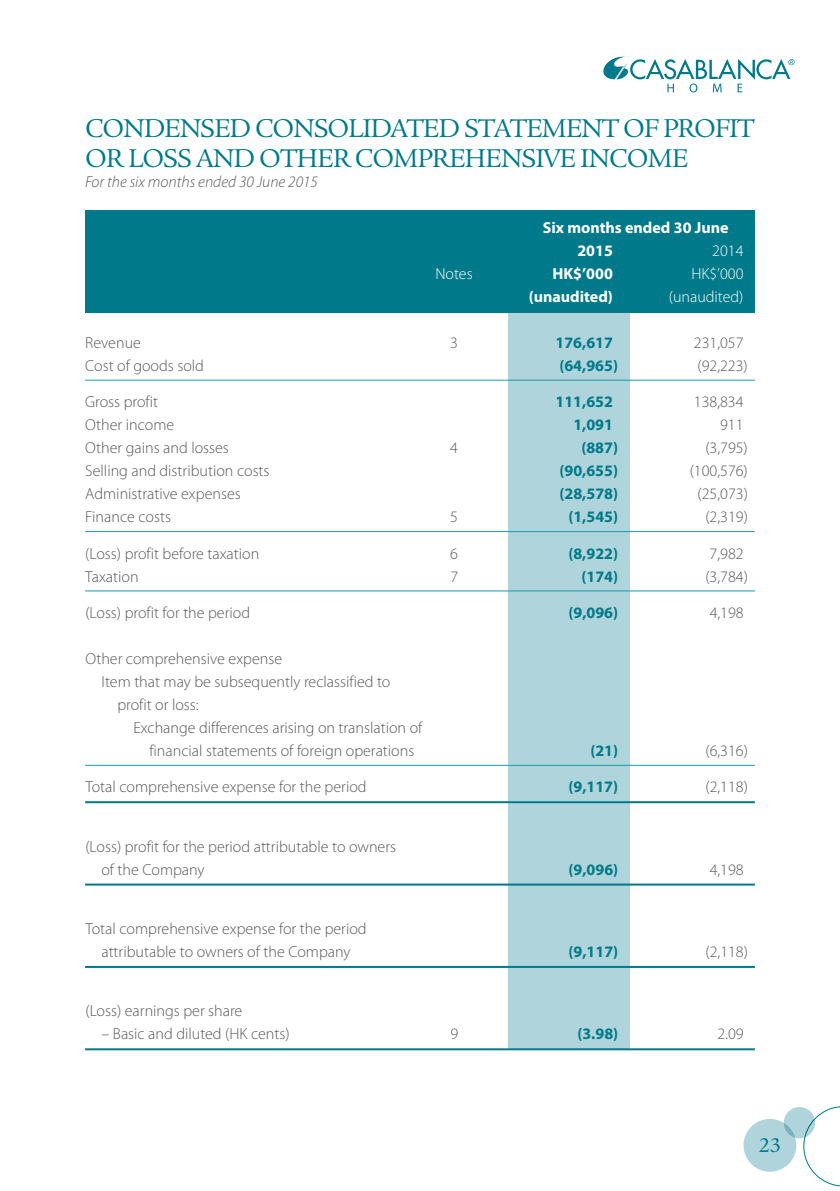
<style>
.page{position:relative;width:840px;height:1191px;background:#fff}
.page>*{position:absolute;margin:0;border:0;box-sizing:border-box;transform-origin:0 0}
.t1{font:28px "Legacy Serif Std";letter-spacing:-.04em;color:#007a8a}
.t2{font:21.6px "Legacy Serif Std";color:#007a8a}
.t3{font:300 16px/23px "Myriad Pro";color:#595857}
.t4{font:700 16px "Myriad Pro";color:#007a8a}
.t5{font:700 16px/23px "Myriad Pro";color:#fff}
.t6{font:italic 300 16px "Myriad Pro";color:#595857}
.t7{font:300 16px "Myriad Pro";color:#fff}
</style>
<div class="page">
<svg style="left:603px;top:56px;width:191px;height:36px"></svg>
<div style="left:743px;top:1119px;width:53px;height:52px;background:#b0d4db;border-radius:50%"></div>
<svg style="left:783px;top:1107px;width:31px;height:31px"></svg>
<svg style="left:803px;top:1106px;width:36px;height:80px"></svg>
<div style="left:507px;top:259px;width:121px;height:790px;background:#b0d4db"></div>
<div style="left:85px;top:210px;width:669px;height:103px;background:#007a8a"></div>
<hr style="left:85px;top:380px;width:669px;height:1px;background:#179baa">
<hr style="left:85px;top:531px;width:669px;height:1px;background:#179baa">
<hr style="left:85px;top:590px;width:669px;height:1px;background:#179baa">
<hr style="left:85px;top:765px;width:669px;height:1px;background:#179baa">
<hr style="left:85px;top:801px;width:669px;height:2px;background:#007a8a">
<hr style="left:85px;top:883px;width:669px;height:2px;background:#007a8a">
<hr style="left:85px;top:966px;width:669px;height:2px;background:#007a8a">
<hr style="left:85px;top:1048px;width:669px;height:2px;background:#007a8a">
<h1 class="t1" style="left:85px;top:112px;width:37px">CONDENSED</h1>
<h1 class="t1" style="left:255px;top:112px;width:36px">CONSOLIDA</h1>
<h1 class="t1" style="left:406px;top:112px;width:140px">TED STATEMEN</h1>
<h1 class="t1" style="left:601px;top:112px;width:92px">T OF PROFI</h1>
<h1 class="t1" style="left:736px;top:112px;width:19px">T</h1>
<h1 class="t1" style="left:85px;top:142px;width:74px">OR LOSS</h1>
<h1 class="t1" style="left:196px;top:142px;width:21px">AND</h1>
<h1 class="t1" style="left:259px;top:142px;width:133px">OTHER COMPRE</h1>
<h1 class="t1" style="left:464px;top:142px;width:37px">HENSI</h1>
<h1 class="t1" style="left:543px;top:142px;width:66px">VE INCOME</h1>
<p class="t6" style="left:85px;top:172px;width:234px">For the six months ended 30 June 2015</p>
<p class="t5" style="left:577px;top:215px;width:152px;text-indent:-35px">Six months ended 30 June<br>2015</p>
<p class="t7" style="left:711px;top:241px;width:33px">2014</p>
<p class="t7" style="left:435px;top:264px;width:39px">Notes</p>
<p class="t5" style="left:552px;top:261px;width:62px">HK$’000</p>
<p class="t7" style="left:691px;top:264px;width:54px">HK$’000</p>
<p class="t5" style="left:528px;top:284px;width:86px">(unaudited)</p>
<p class="t7" style="left:668px;top:287px;width:76px">(unaudited)</p>
<p class="t3" style="left:85px;top:331px;width:57px">Revenue</p>
<p class="t3" style="left:450px;top:331px;width:9px">3</p>
<p class="t4" style="left:555px;top:332px;width:59px">176,617</p>
<p class="t3" style="left:693px;top:331px;width:51px">231,057</p>
<p class="t3" style="left:85px;top:354px;width:120px">Cost of goods sold</p>
<p class="t4" style="left:559px;top:355px;width:60px">(64,965)</p>
<p class="t3" style="left:697px;top:354px;width:52px">(92,223)</p>
<p class="t3" style="left:85px;top:390px;width:74px">Gross profit</p>
<p class="t4" style="left:555px;top:391px;width:59px">111,652</p>
<p class="t3" style="left:693px;top:390px;width:51px">138,834</p>
<p class="t3" style="left:85px;top:413px;width:90px">Other income</p>
<p class="t4" style="left:573px;top:414px;width:41px">1,091</p>
<p class="t3" style="left:719px;top:413px;width:25px">911</p>
<p class="t3" style="left:85px;top:436px;width:145px">Other gains and losses</p>
<p class="t3" style="left:450px;top:436px;width:9px">4</p>
<p class="t4" style="left:581px;top:437px;width:38px">(887)</p>
<p class="t3" style="left:705px;top:436px;width:44px">(3,795)</p>
<p class="t3" style="left:85px;top:459px;width:186px">Selling and distribution costs</p>
<p class="t4" style="left:559px;top:460px;width:60px">(90,655)</p>
<p class="t3" style="left:689px;top:459px;width:60px">(100,576)</p>
<p class="t3" style="left:85px;top:482px;width:157px">Administrative expenses</p>
<p class="t4" style="left:559px;top:483px;width:60px">(28,578)</p>
<p class="t3" style="left:697px;top:482px;width:52px">(25,073)</p>
<p class="t3" style="left:85px;top:505px;width:87px">Finance costs</p>
<p class="t3" style="left:450px;top:505px;width:9px">5</p>
<p class="t4" style="left:568px;top:506px;width:51px">(1,545)</p>
<p class="t3" style="left:705px;top:505px;width:44px">(2,319)</p>
<p class="t3" style="left:85px;top:541px;width:175px">(Loss) profit before taxation</p>
<p class="t3" style="left:450px;top:541px;width:9px">6</p>
<p class="t4" style="left:568px;top:543px;width:51px">(8,922)</p>
<p class="t3" style="left:709px;top:541px;width:36px">7,982</p>
<p class="t3" style="left:85px;top:564px;width:55px">Taxation</p>
<p class="t3" style="left:450px;top:564px;width:9px">7</p>
<p class="t4" style="left:581px;top:566px;width:38px">(174)</p>
<p class="t3" style="left:705px;top:564px;width:44px">(3,784)</p>
<p class="t3" style="left:85px;top:601px;width:166px">(Loss) profit for the period</p>
<p class="t4" style="left:568px;top:602px;width:51px">(9,096)</p>
<p class="t3" style="left:709px;top:601px;width:36px">4,198</p>
<p class="t3" style="left:85px;top:647px;width:198px">Other comprehensive expense</p>
<p class="t3" style="left:101px;top:670px;width:290px">Item that may be subsequently reclassified to</p>
<p class="t3" style="left:117px;top:693px;width:83px">profit or loss:</p>
<p class="t3" style="left:133px;top:716px;width:290px">Exchange differences arising on translation of</p>
<p class="t3" style="left:149px;top:739px;width:266px">financial statements of foreign operations</p>
<p class="t4" style="left:590px;top:740px;width:29px">(21)</p>
<p class="t3" style="left:705px;top:739px;width:44px">(6,316)</p>
<p class="t3" style="left:85px;top:775px;width:282px">Total comprehensive expense for the period</p>
<p class="t4" style="left:568px;top:776px;width:51px">(9,117)</p>
<p class="t3" style="left:705px;top:775px;width:44px">(2,118)</p>
<p class="t3" style="left:101px;top:834px;width:296px;text-indent:-16px">(Loss) profit for the period attributable to owners of the Company</p>
<p class="t3" style="left:85px;top:917px;width:282px;text-align:center">Total comprehensive expense for the period attributable to owners of the Company</p>
<p class="t4" style="left:568px;top:859px;width:51px">(9,096)</p>
<p class="t3" style="left:709px;top:857px;width:36px">4,198</p>
<p class="t4" style="left:568px;top:941px;width:51px">(9,117)</p>
<p class="t3" style="left:705px;top:940px;width:44px">(2,118)</p>
<p class="t3" style="left:85px;top:999px;width:158px">(Loss) earnings per share</p>
<p class="t3" style="left:101px;top:1022px;width:190px">– Basic and diluted (HK cents)</p>
<p class="t3" style="left:450px;top:1022px;width:9px">9</p>
<p class="t4" style="left:577px;top:1023px;width:42px">(3.98)</p>
<p class="t3" style="left:717px;top:1022px;width:28px">2.09</p>
<h2 class="t2" style="left:758px;top:1133px;width:24px">23</h2>
</div>
